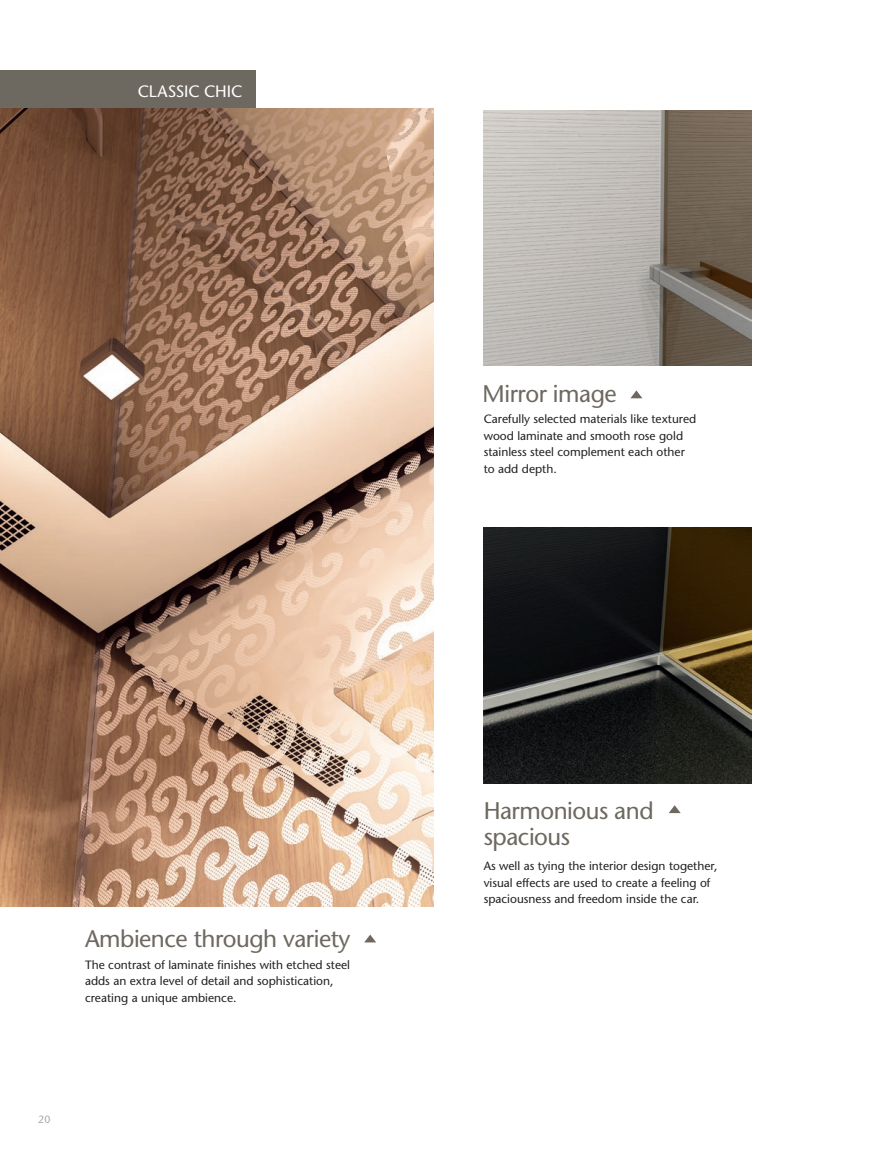
<style>
.page{position:relative;width:893px;height:1149px;background:#fff}
.page>*{position:absolute;margin:0;border:0;box-sizing:border-box;transform-origin:0 0}
._5_main_body_text_9{font:24px "Stone Sans";letter-spacing:-.02em;color:#6d6860}
.Heading_cover_large{font:16.5px "Stone Sans";letter-spacing:-.005em;color:#fff}
._5_main_body_text_9-2{font:12px/16.5px "Stone Sans";color:#231f20}
.t1{font:10.5px "Stone Sans";color:#a8a9ad}
</style>
<div class="page">
<img style="left:484px;top:111px;width:268px;height:255px">
<div style="left:0;top:70px;width:255px;height:41px;background:#6d6860"></div>
<img style="left:484px;top:527px;width:268px;height:255px">
<svg style="left:630px;top:390px;width:12px;height:8px"></svg>
<svg style="left:669px;top:805px;width:11px;height:7px"></svg>
<svg style="left:364px;top:934px;width:12px;height:8px"></svg>
<img style="left:0;top:108px;width:434px;height:798px">
<p class="Heading_cover_large" style="left:138px;top:81px;width:106px">CLASSIC CHIC</p>
<p class="_5_main_body_text_9" style="left:85px;top:923px;width:267px">Ambience through variety</p>
<p class="_5_main_body_text_9-2" style="left:85px;top:956px;width:266px">The contrast of laminate finishes with etched steel adds an extra level of detail and sophistication, creating a unique ambience.</p>
<p class="t1" style="left:38px;top:1112px;width:14px">20</p>
<p class="_5_main_body_text_9" style="left:483px;top:379px;width:136px">Mirror image</p>
<p class="_5_main_body_text_9-2" style="left:484px;top:411px;width:214px">Carefully selected materials like textured wood laminate and smooth rose gold stainless steel complement each other to add depth.</p>
<p class="_5_main_body_text_9" style="left:484px;top:795px;width:171px">Harmonious and</p>
<p class="_5_main_body_text_9" style="left:484px;top:821px;width:88px">spacious</p>
<p class="_5_main_body_text_9-2" style="left:484px;top:857px;width:235px">As well as tying the interior design together, visual effects are used to create a feeling of spaciousness and freedom inside the car.</p>
</div>
